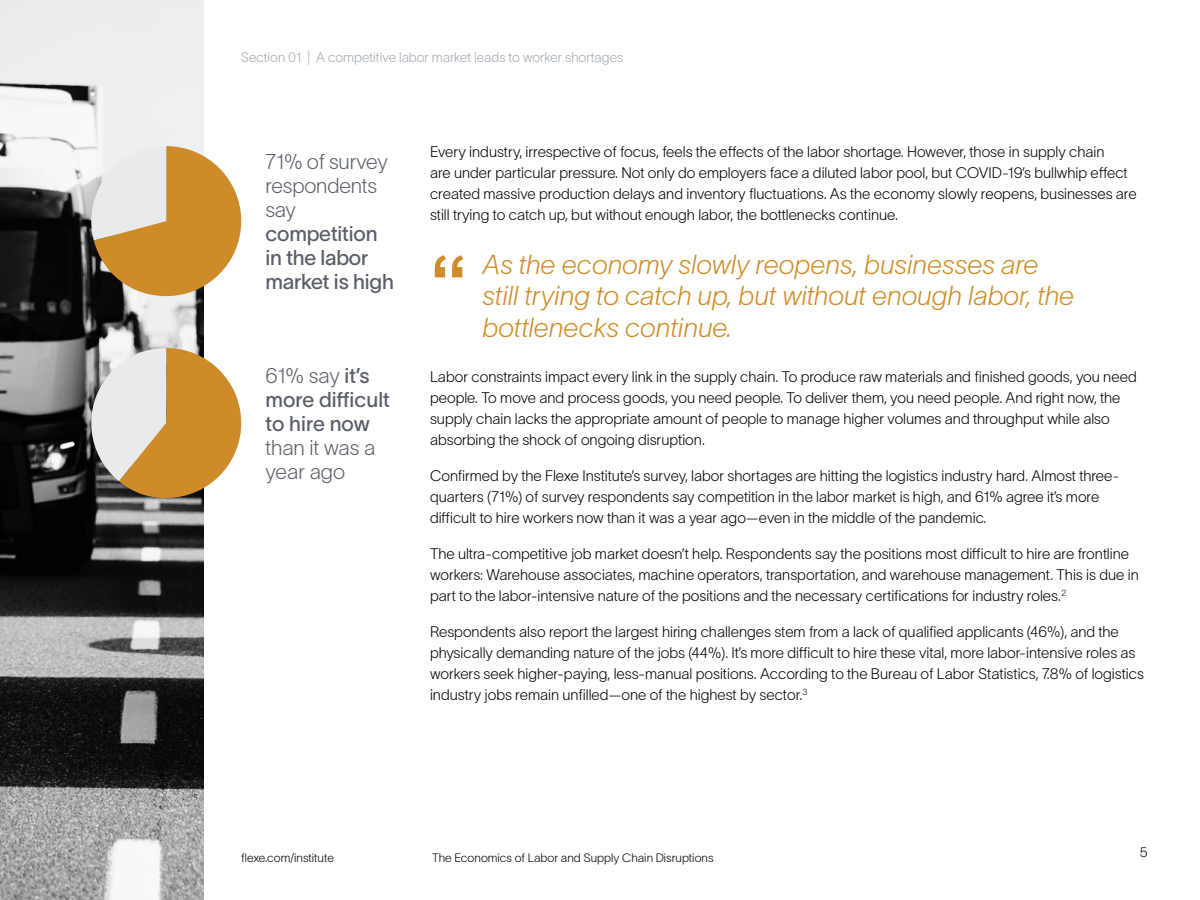
<style>
.page{position:relative;width:1200px;height:900px;background:#fff}
.page>*{position:absolute;margin:0;border:0;box-sizing:border-box;transform-origin:0 0}
.t1{font:700 75px "Arial";color:#cf8c29}
.t2{font:italic 27px/31.5px "TWK Lausanne 150";color:#cf8c29}
.t3{font:21px/24px "TWK Lausanne 400";letter-spacing:-.01em;color:#595f69}
.t4{font:21px/24px "TWK Lausanne 150";letter-spacing:-.01em;color:#595f69}
.t5{font:15px/21px "TWK Lausanne 150";color:#000}
.t6{font:13.5px "TWK Lausanne 150";color:#a3aab3}
.t7{font:13.5px "TWK Lausanne 150";color:#000}
.t8{font:12px "TWK Lausanne 150";color:#000}
.s1{font-family:"TWK Lausanne 400"}
</style>
<div class="page">
<img style="left:0;top:0;width:204px;height:900px">
<svg style="left:83px;top:146px;width:158px;height:150px"></svg>
<svg style="left:82px;top:348px;width:159px;height:150px"></svg>
<p class="t6" style="left:241px;top:48px;width:384px">Section 01 | A competitive labor market leads to worker shortages</p>
<h3 class="t4" style="left:266px;top:148px;width:124px">71% of survey respondents say</h3>
<h3 class="t3" style="left:266px;top:220px;width:130px">competition in the labor market is high</h3>
<h3 class="t4" style="left:266px;top:362px;width:106px">61% say <span class="s1">it’s</span></h3>
<h3 class="t3" style="left:266px;top:386px;width:126px">more difficult to hire now</h3>
<h3 class="t4" style="left:266px;top:434px;width:111px">than it was a year ago</h3>
<p class="t5" style="left:430px;top:140px;width:708px">Every industry, irrespective of focus, feels the effects of the labor shortage. However, those in supply chain<br>are under particular pressure. Not only do employers face a diluted labor pool, but COVID-19’s bullwhip effect created massive production delays and inventory fluctuations. As the economy slowly reopens, businesses are still trying to catch up, but without enough labor, the bottlenecks continue.</p>
<h1 class="t1" style="left:430px;top:234px;width:39px">“</h1>
<h2 class="t2" style="left:483px;top:247px;width:593px">As the economy slowly reopens, businesses are still trying to catch up, but without enough labor, the bottlenecks continue.</h2>
<p class="t5" style="left:430px;top:365px;width:708px">Labor constraints impact every link in the supply chain. To produce raw materials and finished goods, you need people. To move and process goods, you need people. To deliver them, you need people. And right now, the supply chain lacks the appropriate amount of people to manage higher volumes and throughput while also absorbing the shock of ongoing disruption.</p>
<p class="t5" style="left:430px;top:464px;width:691px">Confirmed by the Flexe Institute’s survey, labor shortages are hitting the logistics industry hard. Almost three&shy;quarters (71%) of survey respondents say competition in the labor market is high, and 61% agree it’s more difficult to hire workers now than it was a year ago—even in the middle of the pandemic.</p>
<p class="t5" style="left:430px;top:542px;width:710px">The ultra-competitive job market doesn’t help. Respondents say the positions most difficult to hire are frontline workers: Warehouse associates, machine operators, transportation, and warehouse management. This is due in part to the labor-intensive nature of the positions and the necessary certifications for industry roles.<sup>2</sup></p>
<p class="t5" style="left:430px;top:620px;width:716px">Respondents also report the largest hiring challenges stem from a lack of qualified applicants (46%), and the physically demanding nature of the jobs (44%). It’s more difficult to hire these vital, more labor-intensive roles as workers seek higher-paying, less-manual positions. According to the Bureau of Labor Statistics, 7.8% of logistics industry jobs remain unfilled—one of the highest by sector.<sup>3</sup></p>
<p class="t8" style="left:241px;top:850px;width:94px">flexe.com/institute</p>
<p class="t8" style="left:432px;top:850px;width:283px">The Economics of Labor and Supply Chain Disruptions</p>
<p class="t7" style="left:1140px;top:843px;width:9px">5</p>
</div>
